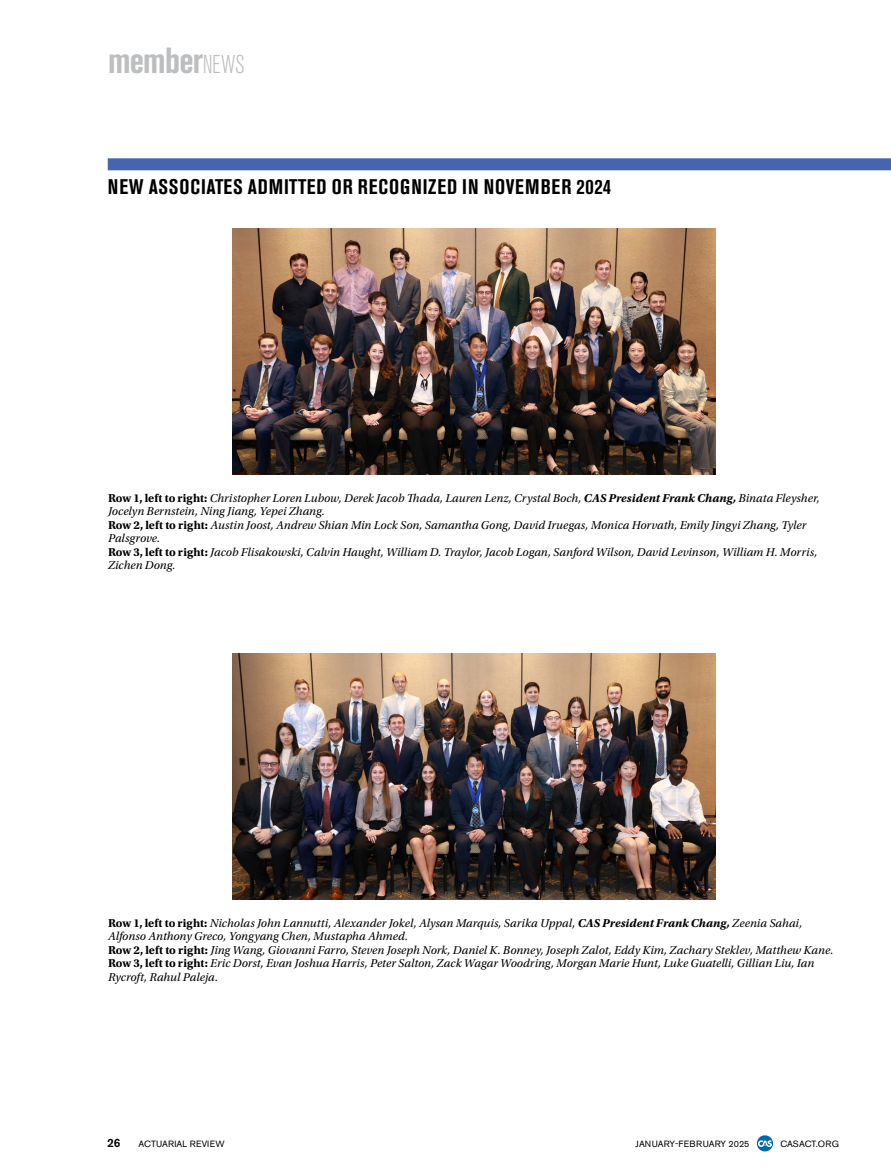
<style>
.page{position:relative;width:891px;height:1175px;background:#fff}
.page>*{position:absolute;margin:0;border:0;box-sizing:border-box;transform-origin:0 0}
.Dept-PgHead{font:700 condensed 36px "Akzidenz Grotesk Pro";letter-spacing:-.02em;color:#bcbec0}
.Dept-Head_Purple{font:700 condensed 21px "Akzidenz Grotesk Pro";letter-spacing:.045em;color:#000}
.Dept-Caption{font:italic 12px/13.5px "Utopia Std";color:#000}
.t1{font:500 12px "Akzidenz Grotesk Pro";color:#000}
.t2{font:9px "Akzidenz Grotesk Pro";letter-spacing:.01em;color:#000}
.t3{font:9px "Akzidenz Grotesk Pro";letter-spacing:-.01em;color:#000}
.s1{font-weight:300;font-size:25.5px}
.s2{font-weight:700;font-style:normal}
.s3{font-weight:700}
</style>
<div class="page">
<img style="left:232px;top:228px;width:484px;height:247px">
<img style="left:232px;top:653px;width:484px;height:247px">
<div style="left:108px;top:158px;width:783px;height:12px;background:#4764af"></div>
<svg style="left:757px;top:1135px;width:16px;height:16px"></svg>
<p class="Dept-PgHead" style="left:108px;top:37px;width:138px">member<span class="s1">NEWS</span></p>
<p class="Dept-Head_Purple" style="left:108px;top:173px;width:505px">NEW ASSOCIATES ADMITTED OR RECOGNIZED IN NOVEMBER 2024</p>
<p class="Dept-Caption" style="left:108px;top:491px;width:713px"><span class="s2">Row 1, left to right:</span> Christopher Loren Lubow, Derek Jacob Thada, Lauren Lenz, Crystal Boch, <span class="s3">CAS President Frank Chang,</span> Binata Fleysher,<br>Jocelyn Bernstein, Ning Jiang, Yepei Zhang.</p>
<p class="Dept-Caption" style="left:108px;top:518px;width:700px"><span class="s2">Row 2, left to right:</span> Austin Joost, Andrew Shian Min Lock Son, Samantha Gong, David Iruegas, Monica Horvath, Emily Jingyi Zhang, Tyler<br>Palsgrove.</p>
<p class="Dept-Caption" style="left:108px;top:545px;width:711px"><span class="s2">Row 3, left to right:</span> Jacob Flisakowski, Calvin Haught, William D. Traylor, Jacob Logan, Sanford Wilson, David Levinson, William H. Morris,<br>Zichen Dong.</p>
<p class="Dept-Caption" style="left:108px;top:916px;width:696px"><span class="s2">Row 1, left to right:</span> Nicholas John Lannutti, Alexander Jokel, Alysan Marquis, Sarika Uppal, <span class="s3">CAS President Frank Chang,</span> Zeenia Sahai,<br>Alfonso Anthony Greco, Yongyang Chen, Mustapha Ahmed.</p>
<p class="Dept-Caption" style="left:108px;top:943px;width:727px"><span class="s2">Row 2, left to right:</span> Jing Wang, Giovanni Farro, Steven Joseph Nork, Daniel K. Bonney, Joseph Zalot, Eddy Kim, Zachary Steklev, Matthew Kane.</p>
<p class="Dept-Caption" style="left:108px;top:956px;width:708px"><span class="s2">Row 3, left to right:</span> Eric Dorst, Evan Joshua Harris, Peter Salton, Zack Wagar Woodring, Morgan Marie Hunt, Luke Guatelli, Gillian Liu, Ian<br>Rycroft, Rahul Paleja.</p>
<p class="t1" style="left:107px;top:1135px;width:15px">26</p>
<p class="t2" style="left:139px;top:1138px;width:87px">ACTUARIAL REVIEW</p>
<p class="t2" style="left:636px;top:1138px;width:116px">JANUARY-FEBRUARY 2025</p>
<p class="t3" style="left:780px;top:1138px;width:60px">CASACT.ORG</p>
</div>
